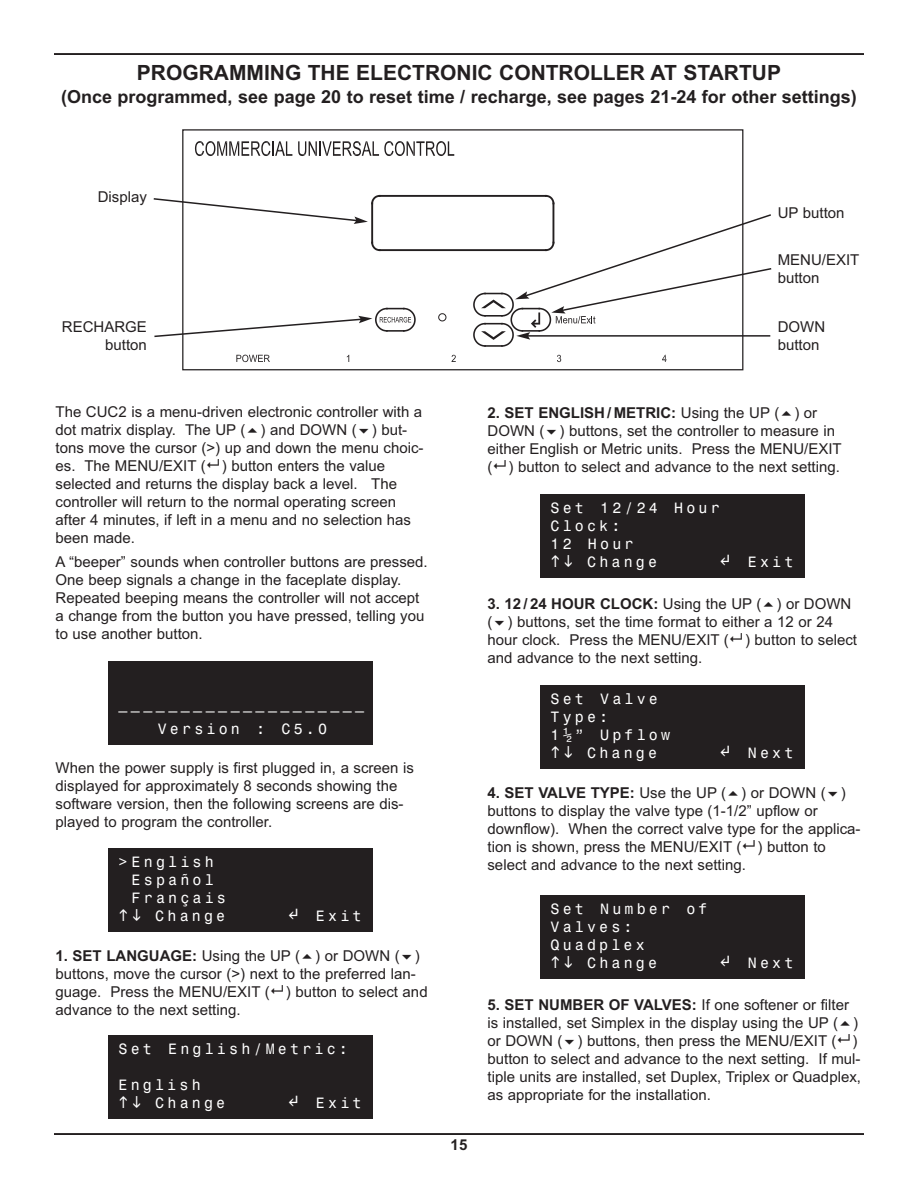
<style>
.page{position:relative;width:918px;height:1188px;background:#fff}
.page>*{position:absolute;margin:0;border:0;box-sizing:border-box;transform-origin:0 0}
.t1{font:700 21px "Arial";color:#231f20}
.t2{font:700 18px "Arial";color:#231f20}
.t3{font:15px/18px "Arial";color:#231f20}
.t4{font:15px/18px "Monospace 821 BT";letter-spacing:.21em;color:#fff;text-align:center}
.t5{font:700 15px "Arial";color:#231f20}
.s1{font-family:"Cambria Math";font-size:19.5px}
.s2{font-weight:700}
</style>
<div class="page">
<hr style="left:54px;top:54px;width:810px;height:1px;background:#231f20">
<hr style="left:54px;top:1134px;width:810px;height:1px;background:#231f20">
<svg style="left:438px;top:313px;width:9px;height:9px"></svg>
<hr style="left:380px;top:195px;width:166px;height:2px;background:#231f20">
<hr style="left:553px;top:203px;width:1px;height:40px;background:#231f20">
<hr style="left:371px;top:203px;width:2px;height:40px;background:#231f20">
<hr style="left:380px;top:249px;width:166px;height:2px;background:#231f20">
<div style="left:182px;top:129px;width:561px;height:241px;border:1px solid #231f20"></div>
<svg style="left:371px;top:241px;width:11px;height:11px"></svg>
<svg style="left:544px;top:194px;width:11px;height:12px"></svg>
<svg style="left:236px;top:355px;width:34px;height:7px"></svg>
<svg style="left:451px;top:355px;width:5px;height:7px"></svg>
<svg style="left:557px;top:355px;width:4px;height:7px"></svg>
<svg style="left:662px;top:355px;width:5px;height:7px"></svg>
<svg style="left:195px;top:141px;width:97px;height:15px"></svg>
<svg style="left:298px;top:141px;width:156px;height:15px"></svg>
<svg style="left:153px;top:194px;width:229px;height:30px"></svg>
<svg style="left:154px;top:307px;width:262px;height:31px"></svg>
<svg style="left:472px;top:213px;width:300px;height:135px"></svg>
<div style="left:108px;top:662px;width:265px;height:83px;background:#231f20"></div>
<div style="left:108px;top:848px;width:265px;height:83px;background:#231f20"></div>
<div style="left:108px;top:1035px;width:265px;height:83px;background:#231f20"></div>
<div style="left:540px;top:494px;width:265px;height:83px;background:#231f20"></div>
<div style="left:540px;top:895px;width:265px;height:84px;background:#231f20"></div>
<div style="left:540px;top:685px;width:265px;height:84px;background:#231f20"></div>
<h1 class="t1" style="left:137px;top:60px;width:646px">PROGRAMMING THE ELECTRONIC CONTROLLER AT STARTUP</h1>
<p class="t2" style="left:61px;top:86px;width:797px">(Once programmed, see page 20 to reset time / recharge, see pages 21-24 for other settings)</p>
<p class="t3" style="left:98px;top:188px;width:51px">Display</p>
<p class="t3" style="left:62px;top:318px;width:87px;text-align:right">RECHARGE button</p>
<p class="t3" style="left:56px;top:403px;width:370px">The CUC2 is a menu-driven electronic controller with a dot matrix display. The UP ( ) and DOWN ( ) but&shy;tons move the cursor (&gt;) up and down the menu choic&shy;es. The MENU/EXIT ( ) button enters the value selected and returns the display back a level. The controller will return to the normal operating screen after 4 minutes, if left in a menu and no selection has been made.</p>
<p class="t3" style="left:56px;top:553px;width:374px">A “beeper” sounds when controller buttons are pressed.<br>One beep signals a change in the faceplate display.<br>Repeated beeping means the controller will not accept a change from the button you have pressed, telling you to use another button.</p>
<p class="t4" style="left:119px;top:702px;width:247px">––––––––––––––––––––<br>Version : C5.0</p>
<p class="t3" style="left:56px;top:759px;width:360px">When the power supply is first plugged in, a screen is displayed for approximately 8 seconds showing the software version, then the following screens are dis&shy;played to program the controller.</p>
<p class="t4" style="left:119px;top:853px;width:97px">&gt;English</p>
<p class="t4" style="left:132px;top:871px;width:84px">Español</p>
<p class="t4" style="left:132px;top:889px;width:96px">Français</p>
<p class="t4" style="left:155px;top:907px;width:71px">Change</p>
<p class="t4" style="left:288px;top:907px;width:75px"><span class="s1">↵</span> Exit</p>
<p class="t3" style="left:56px;top:947px;width:374px"><span class="s2">1. SET LANGUAGE:</span> Using the UP ( ) or DOWN ( ) buttons, move the cursor (&gt;) next to the preferred lan&shy;guage. Press the MENU/EXIT ( ) button to select and advance to the next setting.</p>
<p class="t4" style="left:119px;top:1040px;width:231px">Set English/Metric:</p>
<p class="t4" style="left:155px;top:1076px;width:71px;text-align:left;text-indent:-37px">English<br>Change</p>
<p class="t4" style="left:288px;top:1094px;width:75px"><span class="s1">↵</span> Exit</p>
<p class="t3" style="left:778px;top:204px;width:68px">UP button</p>
<p class="t3" style="left:778px;top:251px;width:83px">MENU/EXIT button</p>
<p class="t3" style="left:778px;top:318px;width:49px">DOWN button</p>
<p class="t5" style="left:451px;top:1136px;width:18px">15</p>
<p class="t3" style="left:488px;top:404px;width:356px"><span class="s2">2. SET ENGLISH / METRIC:</span> Using the UP ( ) or DOWN ( ) buttons, set the controller to measure in either English or Metric units. Press the MENU/EXIT ( ) button to select and advance to the next setting.</p>
<p class="t4" style="left:550px;top:499px;width:171px">Set 12/24 Hour</p>
<p class="t4" style="left:550px;top:517px;width:71px">Clock:</p>
<p class="t4" style="left:550px;top:535px;width:85px">12 Hour</p>
<p class="t4" style="left:587px;top:553px;width:71px">Change</p>
<p class="t4" style="left:720px;top:553px;width:75px"><span class="s1">↵</span> Exit</p>
<p class="t3" style="left:488px;top:595px;width:371px"><span class="s2">3. 12 / 24 HOUR CLOCK:</span> Using the UP ( ) or DOWN ( ) buttons, set the time format to either a 12 or 24 hour clock. Press the MENU/EXIT ( ) button to select and advance to the next setting.</p>
<p class="t4" style="left:550px;top:690px;width:109px">Set Valve</p>
<p class="t4" style="left:550px;top:708px;width:59px">Type:</p>
<p class="t4" style="left:550px;top:726px;width:121px">1½” Upflow</p>
<p class="t4" style="left:587px;top:744px;width:71px">Change</p>
<p class="t4" style="left:720px;top:744px;width:75px"><span class="s1">↵</span> Next</p>
<p class="t3" style="left:487px;top:784px;width:375px"><span class="s2">4. SET VALVE TYPE:</span> Use the UP ( ) or DOWN ( ) buttons to display the valve type (1-1/2” upflow or downflow). When the correct valve type for the applica&shy;tion is shown, press the MENU/EXIT ( ) button to select and advance to the next setting.</p>
<p class="t4" style="left:550px;top:900px;width:159px">Set Number of</p>
<p class="t4" style="left:550px;top:918px;width:84px">Valves:</p>
<p class="t4" style="left:550px;top:936px;width:96px">Quadplex</p>
<p class="t4" style="left:587px;top:954px;width:71px">Change</p>
<p class="t4" style="left:720px;top:954px;width:75px"><span class="s1">↵</span> Next</p>
<p class="t3" style="left:487px;top:996px;width:375px"><span class="s2">5. SET NUMBER OF VALVES:</span> If one softener or filter is installed, set Simplex in the display using the UP ( ) or DOWN ( ) buttons, then press the MENU/EXIT ( ) button to select and advance to the next setting. If mul&shy;tiple units are installed, set Duplex, Triplex or Quadplex, as appropriate for the installation.</p>
</div>
